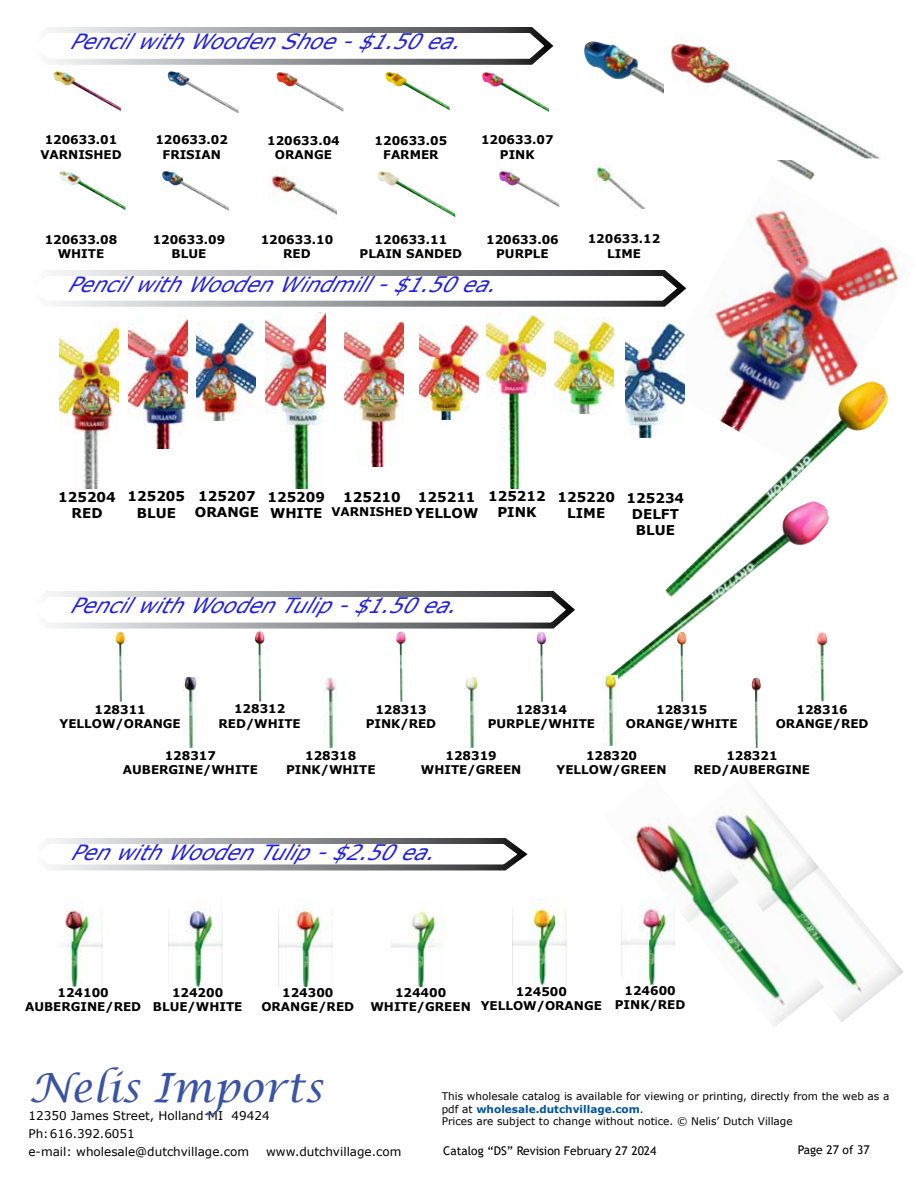
<style>
.page{position:relative;width:918px;height:1188px;background:#fff}
.page>*{position:absolute;margin:0;border:0;box-sizing:border-box;transform-origin:0 0}
.t1{font:italic 40.5px "Lucida Calligraphy";color:#3a53a4}
.t2{font:italic 21px "Verdana";color:#2120df}
.t3{font:700 13.5px/16.2px "Verdana";color:#000;text-align:center}
.t4{font:700 12px/14.4px "Verdana";color:#000;text-align:center}
.t5{font:12px/18px "Verdana";color:#000}
.t6{font:12px "Trebuchet MS";color:#000}
.t7{font:10.5px/12.6px "Verdana";color:#000}
.s1{color:#fff}
.s2{font-weight:700;color:#00549e}
</style>
<div class="page">
<img style="left:54px;top:71px;width:67px;height:40px">
<img style="left:168px;top:71px;width:70px;height:42px">
<img style="left:276px;top:72px;width:67px;height:40px">
<img style="left:385px;top:72px;width:65px;height:38px">
<img style="left:499px;top:171px;width:60px;height:36px">
<img style="left:482px;top:72px;width:67px;height:40px">
<img style="left:60px;top:171px;width:66px;height:39px">
<img style="left:162px;top:171px;width:67px;height:40px">
<img style="left:268px;top:174px;width:69px;height:41px">
<img style="left:377px;top:171px;width:78px;height:46px">
<svg style="left:50px;top:27px;width:504px;height:38px"></svg>
<img style="left:584px;top:41px;width:230px;height:135px">
<img style="left:664px;top:37px;width:217px;height:123px">
<img style="left:824px;top:874px;width:80px;height:148px">
<img style="left:168px;top:909px;width:54px;height:77px">
<img style="left:630px;top:789px;width:194px;height:238px">
<img style="left:279px;top:909px;width:54px;height:77px">
<img style="left:392px;top:910px;width:51px;height:76px">
<img style="left:512px;top:899px;width:54px;height:86px">
<svg style="left:50px;top:838px;width:478px;height:33px"></svg>
<img style="left:65px;top:906px;width:38px;height:80px">
<img style="left:621px;top:897px;width:54px;height:87px">
<img style="left:593px;top:164px;width:55px;height:45px">
<img style="left:658px;top:176px;width:247px;height:205px">
<svg style="left:51px;top:591px;width:524px;height:41px"></svg>
<img style="left:719px;top:381px;width:170px;height:120px">
<img style="left:610px;top:501px;width:219px;height:179px">
<img style="left:255px;top:631px;width:10px;height:71px">
<img style="left:115px;top:632px;width:10px;height:70px">
<img style="left:396px;top:632px;width:10px;height:70px">
<img style="left:536px;top:632px;width:10px;height:70px">
<img style="left:677px;top:632px;width:10px;height:70px">
<img style="left:815px;top:632px;width:14px;height:70px">
<img style="left:183px;top:678px;width:14px;height:70px">
<img style="left:324px;top:678px;width:14px;height:70px">
<img style="left:464px;top:678px;width:14px;height:70px">
<img style="left:751px;top:678px;width:11px;height:70px">
<img style="left:604px;top:675px;width:14px;height:70px">
<img style="left:59px;top:324px;width:59px;height:165px">
<img style="left:128px;top:316px;width:60px;height:133px">
<img style="left:196px;top:322px;width:60px;height:99px">
<img style="left:266px;top:313px;width:59px;height:176px">
<img style="left:344px;top:322px;width:60px;height:144px">
<img style="left:419px;top:325px;width:59px;height:94px">
<img style="left:487px;top:313px;width:59px;height:176px">
<img style="left:554px;top:317px;width:60px;height:96px">
<img style="left:625px;top:322px;width:60px;height:116px">
<svg style="left:54px;top:265px;width:637px;height:45px"></svg>
<h2 class="t2" style="left:48px;top:27px;width:428px"><span class="s1">W</span>PencilwithWoodenShoe-$1.50ea.</h2>
<p class="t4" style="left:40px;top:132px;width:83px">120633.01<br>VARNISHED</p>
<p class="t4" style="left:155px;top:132px;width:74px">120633.02<br>FRISIAN</p>
<p class="t4" style="left:267px;top:133px;width:74px">120633.04<br>ORANGE</p>
<p class="t4" style="left:375px;top:133px;width:74px">120633.05<br>FARMER</p>
<p class="t4" style="left:481px;top:132px;width:74px">120633.07<br>PINK</p>
<p class="t4" style="left:45px;top:232px;width:74px">120633.08<br>WHITE</p>
<p class="t4" style="left:153px;top:232px;width:74px">120633.09<br>BLUE</p>
<p class="t4" style="left:261px;top:232px;width:74px">120633.10<br>RED</p>
<p class="t4" style="left:360px;top:232px;width:104px">120633.11<br>PLAIN SANDED</p>
<p class="t4" style="left:486px;top:232px;width:74px">120633.06<br>PURPLE</p>
<h2 class="t2" style="left:46px;top:270px;width:466px"><span class="s1">W</span>PencilwithWoodenWindmill-$1.50ea.</h2>
<p class="t4" style="left:588px;top:231px;width:74px">120633.12<br>LIME</p>
<p class="t3" style="left:415px;top:489px;width:65px;text-align:left">125211<br>YELLOW</p>
<p class="t3" style="left:488px;top:488px;width:59px">125212<br>PINK</p>
<p class="t3" style="left:557px;top:489px;width:59px">125220<br>LIME</p>
<p class="t3" style="left:627px;top:489px;width:59px">125234<br>DELFT<br>BLUE</p>
<p class="t3" style="left:58px;top:489px;width:59px">125204<br>RED</p>
<p class="t3" style="left:128px;top:488px;width:59px">125205<br>BLUE</p>
<p class="t3" style="left:195px;top:488px;width:66px;text-align:left">125207<br>ORANGE</p>
<p class="t3" style="left:267px;top:489px;width:59px;text-align:left">125209<br>WHITE</p>
<p class="t3" style="left:343px;top:489px;width:59px">125210</p>
<p class="t4" style="left:331px;top:505px;width:83px">VARNISHED</p>
<h2 class="t2" style="left:48px;top:591px;width:424px"><span class="s1">W</span>PencilwithWoodenTulip-$1.50ea.</h2>
<p class="t4" style="left:219px;top:701px;width:84px">128312<br>RED/WHITE</p>
<p class="t4" style="left:60px;top:702px;width:123px">128311<br>YELLOW/ORANGE</p>
<p class="t4" style="left:366px;top:702px;width:72px">128313<br>PINK/RED</p>
<p class="t4" style="left:488px;top:702px;width:109px">128314<br>PURPLE/WHITE</p>
<p class="t4" style="left:626px;top:702px;width:113px">128315<br>ORANGE/WHITE</p>
<p class="t4" style="left:776px;top:702px;width:94px">128316<br>ORANGE/RED</p>
<p class="t4" style="left:123px;top:748px;width:137px">128317<br>AUBERGINE/WHITE</p>
<p class="t4" style="left:286px;top:748px;width:91px">128318<br>PINK/WHITE</p>
<p class="t4" style="left:421px;top:748px;width:102px">128319<br>WHITE/GREEN</p>
<p class="t4" style="left:557px;top:748px;width:112px">128320<br>YELLOW/GREEN</p>
<p class="t4" style="left:694px;top:748px;width:118px">128321<br>RED/AUBERGINE</p>
<h2 class="t2" style="left:49px;top:838px;width:402px"><span class="s1">W</span>PenwithWoodenTulip-$2.50ea.</h2>
<p class="t4" style="left:25px;top:985px;width:118px">124100<br>AUBERGINE/RED</p>
<p class="t4" style="left:615px;top:983px;width:72px">124600<br>PINK/RED</p>
<p class="t4" style="left:153px;top:985px;width:91px">124200<br>BLUE/WHITE</p>
<p class="t4" style="left:261px;top:985px;width:94px">124300<br>ORANGE/RED</p>
<p class="t4" style="left:370px;top:985px;width:102px">124400<br>WHITE/GREEN</p>
<p class="t4" style="left:481px;top:984px;width:123px">124500<br>YELLOW/ORANGE</p>
<h1 class="t1" style="left:29px;top:1063px;width:295px">Nelis Imports</h1>
<p class="t5" style="left:28px;top:1106px;width:243px">12350 James Street, Holland MI 49424<br>Ph:616.392.6051<br>e-mail: wholesale@dutchvillage.com</p>
<p class="t5" style="left:266px;top:1142px;width:137px">www.dutchvillage.com</p>
<p class="t7" style="left:442px;top:1090px;width:449px">This wholesale catalog is available for viewing or printing, directly from the web as a pdf at <span class="s2">wholesale.dutchvillage.com</span>.<br>Prices are subject to change without notice. © Nelis’ Dutch Village</p>
<p class="t6" style="left:443px;top:1143px;width:215px">Catalog “DS” Revision February 27 2024</p>
<p class="t6" style="left:798px;top:1142px;width:73px">Page 27 of 37</p>
</div>
